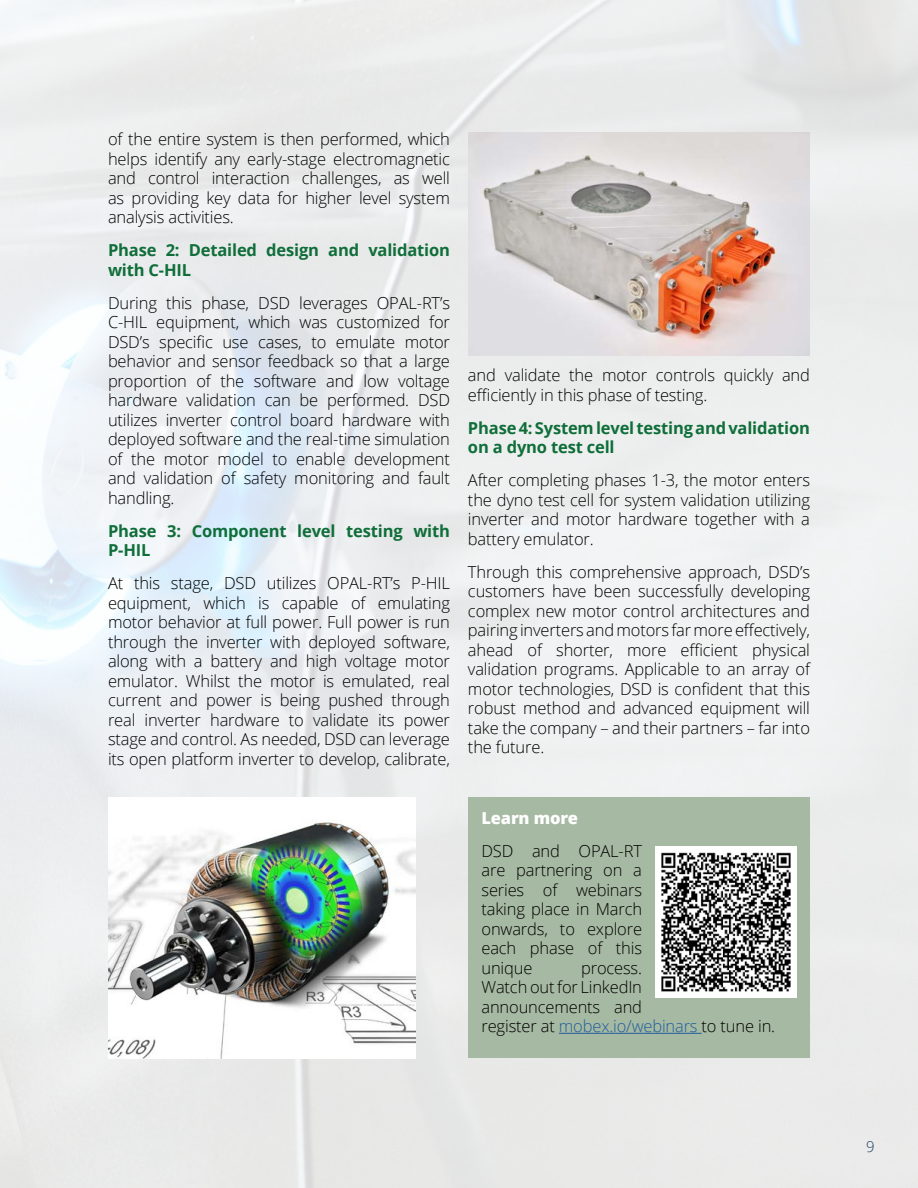
<style>
.page{position:relative;width:918px;height:1188px;background:#fff}
.page>*{position:absolute;margin:0;border:0;box-sizing:border-box;transform-origin:0 0}
.t1{font:300 16.5px/19.5px "Open Sans";letter-spacing:-.01em;color:#000;text-align:justify}
.t2{font:700 16.5px/19.5px "Open Sans";letter-spacing:-.01em;color:#0f6e39}
.t3{font:800 16.5px "Open Sans";letter-spacing:-.01em;color:#fff}
.t4{font:300 14.85px "Open Sans";color:#0b3254}
.s1{color:#215e9e}
</style>
<div class="page">
<img style="left:0;top:0;width:918px;height:1188px">
<div style="left:468px;top:797px;width:342px;height:261px;background:#a6b9a2"></div>
<hr style="left:559px;top:1033px;width:143px;height:1px;background:#215e9e">
<img style="left:108px;top:797px;width:307px;height:261px">
<img style="left:468px;top:133px;width:342px;height:222px">
<img style="left:656px;top:847px;width:140px;height:150px">
<p class="t1" style="left:108px;top:129px;width:344px">of the entire system is then performed, which helps identify any early-stage electromagnetic and control interaction challenges, as well as providing key data for higher level system analysis activities.</p>
<p class="t2" style="left:108px;top:240px;width:344px">Phase 2: Detailed design and validation with C-HIL</p>
<p class="t1" style="left:108px;top:293px;width:344px">During this phase, DSD leverages OPAL-RT’s C-HIL equipment, which was customized for DSD’s specific use cases, to emulate motor behavior and sensor feedback so that a large proportion of the software and low voltage hardware validation can be performed. DSD utilizes inverter control board hardware with deployed software and the real-time simulation of the motor model to enable development and validation of safety monitoring and fault handling.</p>
<p class="t2" style="left:108px;top:521px;width:344px">Phase 3: Component level testing with<br>P-HIL</p>
<p class="t1" style="left:108px;top:573px;width:344px">At this stage, DSD utilizes OPAL-RT’s P-HIL equipment, which is capable of emulating motor behavior at full power. Full power is run through the inverter with deployed software, along with a battery and high voltage motor emulator. Whilst the motor is emulated, real current and power is being pushed through real inverter hardware to validate its power stage and control. As needed, DSD can leverage its open platform inverter to develop, calibrate,</p>
<p class="t1" style="left:468px;top:365px;width:344px">and validate the motor controls quickly and efficiently in this phase of testing.</p>
<p class="t2" style="left:468px;top:418px;width:343px">Phase 4: System level testing and validation on a dyno test cell</p>
<p class="t1" style="left:468px;top:470px;width:344px">After completing phases 1-3, the motor enters the dyno test cell for system validation utilizing inverter and motor hardware together with a battery emulator.</p>
<p class="t1" style="left:468px;top:562px;width:344px">Through this comprehensive approach, DSD’s customers have been successfully developing complex new motor control architectures and pairing inverters and motors far more effectively, ahead of shorter, more efficient physical validation programs. Applicable to an array of motor technologies, DSD is confident that this robust method and advanced equipment will take the company – and their partners – far into the future.</p>
<p class="t3" style="left:482px;top:805px;width:98px">Learn more</p>
<p class="t1" style="left:482px;top:840px;width:162px">DSD and OPAL-RT are partnering on a series of webinars taking place in March onwards, to explore each phase of this unique</p>
<p class="t1" style="left:482px;top:957px;width:295px;text-align:left;text-indent:100px">process.<br>Watch out for LinkedIn<br>announcements and<br>register at <span class="s1">mobex.io/webinars</span> to tune in.</p>
<p class="t4" style="left:866px;top:1136px;width:10px">9</p>
</div>
